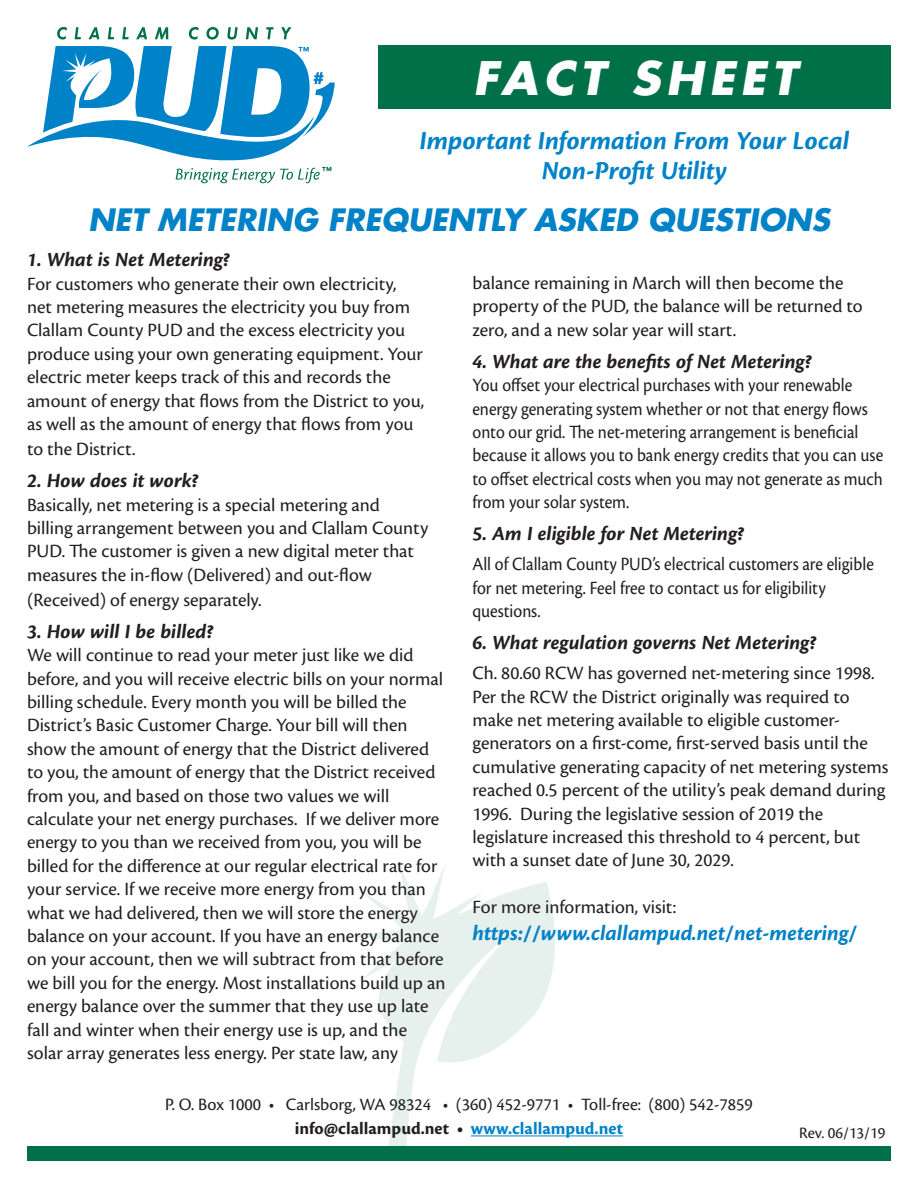
<style>
.page{position:relative;width:918px;height:1188px;background:#fff}
.page>*{position:absolute;margin:0;border:0;box-sizing:border-box;transform-origin:0 0}
.t1{font:italic 700 45px "Futura Std";letter-spacing:.11em;color:#fff;scale:1.05 1}
.t2{font:italic 700 30px "Futura Std";color:#0082c8}
.t3{font:italic 700 27px "Cronos Pro";color:#0082c8}
.t4{font:italic 700 22.5px "Cronos Pro";color:#0082c8}
.t5{font:italic 700 21px "Cronos Pro";color:#231f20}
.t6{font:19.5px/23.4px "Cronos Pro";color:#231f20}
.t7{font:19.5px/23.4px "Cronos Pro";color:#231f20;scale:.9 1}
.heading_5{font:18px "Cronos Pro";color:#231f20}
.t8{font:700 18px "Cronos Pro";letter-spacing:.005em;color:#231f20}
.t9{font:16.5px "Cronos Pro";color:#231f20}
.s1{color:#0082c8}
</style>
<div class="page">
<svg style="left:27px;top:46px;width:308px;height:137px"></svg>
<svg style="left:57px;top:27px;width:235px;height:13px"></svg>
<div style="left:378px;top:46px;width:513px;height:63px;background:#007049"></div>
<svg style="left:345px;top:865px;width:216px;height:282px"></svg>
<hr style="left:471px;top:1135px;width:152px;height:1px;background:#0082c8">
<div style="left:27px;top:1147px;width:864px;height:14px;background:#007049"></div>
<p class="t1" style="left:473px;top:48px;width:310px">FACT SHEET</p>
<p class="t3" style="left:420px;top:125px;width:431px">Important Information From Your Local</p>
<p class="t3" style="left:542px;top:155px;width:187px">Non-Profit Utility</p>
<p class="t2" style="left:88px;top:199px;width:743px">NET METERING FREQUENTLY ASKED QUESTIONS</p>
<p class="t5" style="left:27px;top:248px;width:205px">1. What is Net Metering?</p>
<p class="t6" style="left:27px;top:272px;width:399px">For customers who generate their own electricity, net metering measures the electricity you buy from Clallam County PUD and the excess electricity you produce using your own generating equipment. Your electric meter keeps track of this and records the amount of energy that flows from the District to you, as well as the amount of energy that flows from you</p>
<p class="t6" style="left:27px;top:437px;width:110px">to the District.</p>
<p class="t5" style="left:27px;top:469px;width:173px">2. How does it work?</p>
<p class="t6" style="left:27px;top:493px;width:403px">Basically, net metering is a special metering and billing arrangement between you and Clallam County PUD. The customer is given a new digital meter that measures the in-flow (Delivered) and out-flow</p>
<p class="t6" style="left:27px;top:588px;width:236px">(Received) of energy separately.</p>
<p class="t5" style="left:27px;top:619px;width:188px">3. How will I be billed?</p>
<p class="t6" style="left:27px;top:644px;width:420px">We will continue to read your meter just like we did before, and you will receive electric bills on your normal billing schedule. Every month you will be billed the District’s Basic Customer Charge. Your bill will then show the amount of energy that the District delivered to you, the amount of energy that the District received from you, and based on those two values we will calculate your net energy purchases. If we deliver more energy to you than we received from you, you will be billed for the difference at our regular electrical rate for your service. If we receive more energy from you than what we had delivered, then we will store the energy balance on your account. If you have an energy balance on your account, then we will subtract from that before we bill you for the energy. Most installations build up an energy balance over the summer that they use up late fall and winter when their energy use is up, and the solar array generates less energy. Per state law, any</p>
<p class="t6" style="left:472px;top:271px;width:392px">balance remaining in March will then become the property of the PUD, the balance will be returned to zero, and a new solar year will start.</p>
<p class="t5" style="left:472px;top:349px;width:341px">4. What are the benefits of Net Metering?</p>
<p class="t7" style="left:472px;top:374px;width:458px">You offset your electrical purchases with your renewable energy generating system whether or not that energy flows onto our grid. The net-metering arrangement is beneficial because it allows you to bank energy credits that you can use to offset electrical costs when you may not generate as much from your solar system.</p>
<p class="t5" style="left:472px;top:522px;width:273px">5. Am I eligible for Net Metering?</p>
<p class="t7" style="left:472px;top:553px;width:448px">All of Clallam County PUD’s electrical customers are eligible for net metering. Feel free to contact us for eligibility questions.</p>
<p class="t5" style="left:472px;top:630px;width:346px">6. What regulation governs Net Metering?</p>
<p class="t6" style="left:472px;top:662px;width:417px">Ch. 80.60 RCW has governed net-metering since 1998.<br>Per the RCW the District originally was required to make net metering available to eligible customer&shy;generators on a first-come, first-served basis until the cumulative generating capacity of net metering systems reached 0.5 percent of the utility’s peak demand during 1996. During the legislative session of 2019 the legislature increased this threshold to 4 percent, but with a sunset date of June 30, 2029.</p>
<p class="t6" style="left:472px;top:896px;width:205px">For more information, visit:</p>
<p class="t4" style="left:472px;top:920px;width:386px">https://www.clallampud.net/net-metering/</p>
<p class="heading_5" style="left:165px;top:1094px;width:589px">P. O. Box 1000 • Carlsborg, WA 98324 • (360) 452-9771 • Toll-free: (800) 542-7859</p>
<p class="t8" style="left:295px;top:1118px;width:330px">info@clallampud.net • <span class="s1">www.clallampud.net</span></p>
<p class="t9" style="left:799px;top:1124px;width:88px">Rev. 06/13/19</p>
</div>
